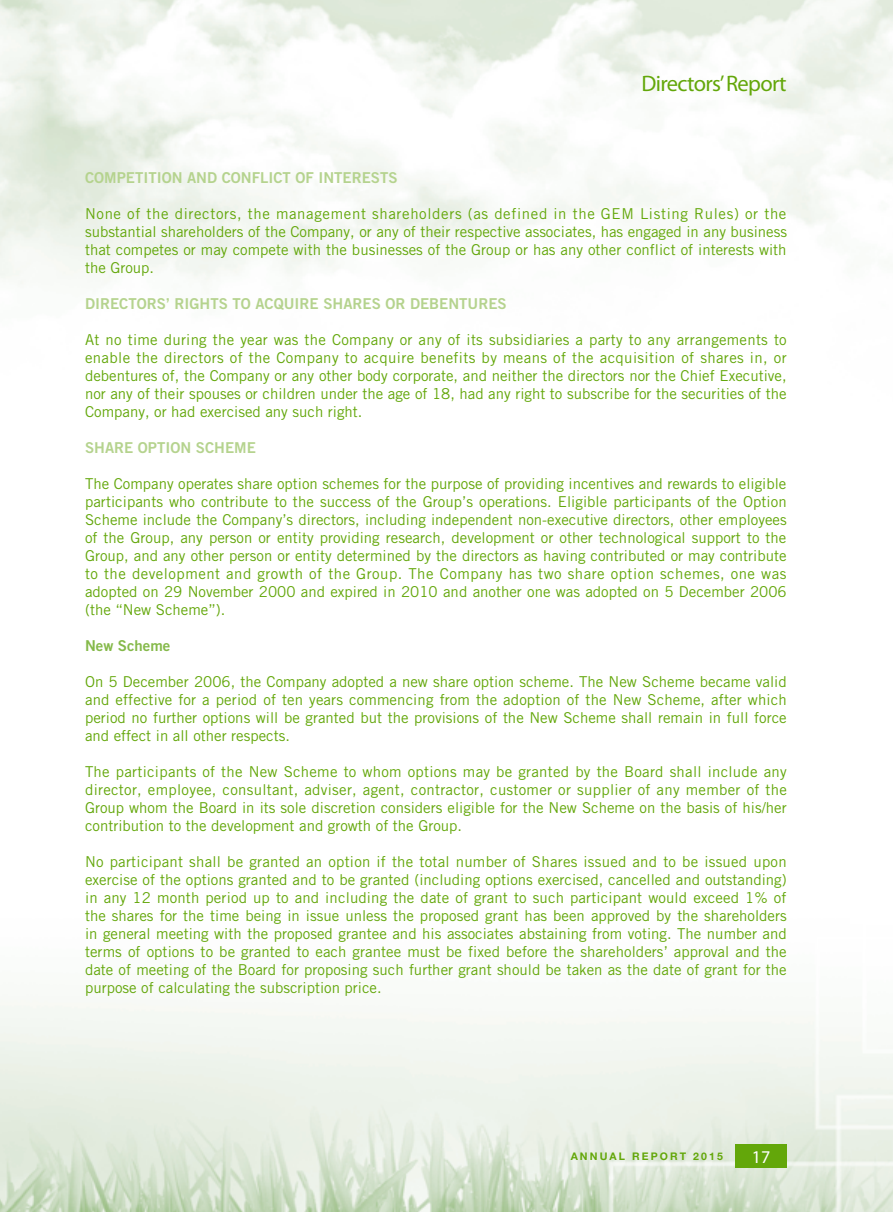
<style>
.page{position:relative;width:893px;height:1212px;background:#fff}
.page>*{position:absolute;margin:0;border:0;box-sizing:border-box;transform-origin:0 0}
.t1{font:22.5px "Myriad Pro";letter-spacing:-.03em;color:#63a70a}
.t2{font:18px "Myriad Pro";color:#fff}
.t3{font:15px/18px "Trade Gothic LT Std";color:#63a70a;text-align:justify}
.t4{font:15px "Trade Gothic LT Std Bd 2";color:#b5d38e}
.t5{font:15px "Trade Gothic LT Std Bd 2";color:#85b94a}
.t6{font:700 10.5px "Helvetica Neue LT Std";letter-spacing:.2em;color:#63a70a}
</style>
<div class="page">
<img style="left:0;top:0;width:893px;height:1212px">
<div style="left:736px;top:1145px;width:51px;height:23px;background:#63a70a"></div>
<h1 class="t1" style="left:641px;top:70px;width:147px">Directors’ Report</h1>
<p class="t4" style="left:85px;top:168px;width:314px">COMPETITION AND CONFLICT OF INTERESTS</p>
<p class="t3" style="left:85px;top:204px;width:704px">None of the directors, the management shareholders (as defined in the GEM Listing Rules) or the substantial shareholders of the Company, or any of their respective associates, has engaged in any business that competes or may compete with the businesses of the Group or has any other conflict of interests with the Group.</p>
<p class="t4" style="left:85px;top:294px;width:423px">DIRECTORS’ RIGHTS TO ACQUIRE SHARES OR DEBENTURES</p>
<p class="t3" style="left:85px;top:330px;width:703px">At no time during the year was the Company or any of its subsidiaries a party to any arrangements to enable the directors of the Company to acquire benefits by means of the acquisition of shares in, or debentures of, the Company or any other body corporate, and neither the directors nor the Chief Executive, nor any of their spouses or children under the age of 18, had any right to subscribe for the securities of the Company, or had exercised any such right.</p>
<p class="t4" style="left:85px;top:438px;width:172px">SHARE OPTION SCHEME</p>
<p class="t3" style="left:85px;top:474px;width:703px">The Company operates share option schemes for the purpose of providing incentives and rewards to eligible participants who contribute to the success of the Group’s operations. Eligible participants of the Option Scheme include the Company’s directors, including independent non-executive directors, other employees of the Group, any person or entity providing research, development or other technological support to the Group, and any other person or entity determined by the directors as having contributed or may contribute to the development and growth of the Group. The Company has two share option schemes, one was adopted on 29 November 2000 and expired in 2010 and another one was adopted on 5 December 2006 (the “New Scheme”).</p>
<p class="t5" style="left:85px;top:636px;width:87px">New Scheme</p>
<p class="t3" style="left:85px;top:672px;width:703px">On 5 December 2006, the Company adopted a new share option scheme. The New Scheme became valid and effective for a period of ten years commencing from the adoption of the New Scheme, after which period no further options will be granted but the provisions of the New Scheme shall remain in full force and effect in all other respects.</p>
<p class="t3" style="left:85px;top:762px;width:703px">The participants of the New Scheme to whom options may be granted by the Board shall include any director, employee, consultant, adviser, agent, contractor, customer or supplier of any member of the Group whom the Board in its sole discretion considers eligible for the New Scheme on the basis of his/her contribution to the development and growth of the Group.</p>
<p class="t3" style="left:85px;top:852px;width:703px">No participant shall be granted an option if the total number of Shares issued and to be issued upon exercise of the options granted and to be granted (including options exercised, cancelled and outstanding) in any 12 month period up to and including the date of grant to such participant would exceed 1% of the shares for the time being in issue unless the proposed grant has been approved by the shareholders in general meeting with the proposed grantee and his associates abstaining from voting. The number and terms of options to be granted to each grantee must be fixed before the shareholders’ approval and the date of meeting of the Board for proposing such further grant should be taken as the date of grant for the purpose of calculating the subscription price.</p>
<p class="t6" style="left:571px;top:1149px;width:154px">ANNUAL REPORT 2015</p>
<p class="t2" style="left:752px;top:1145px;width:20px">17</p>
</div>
